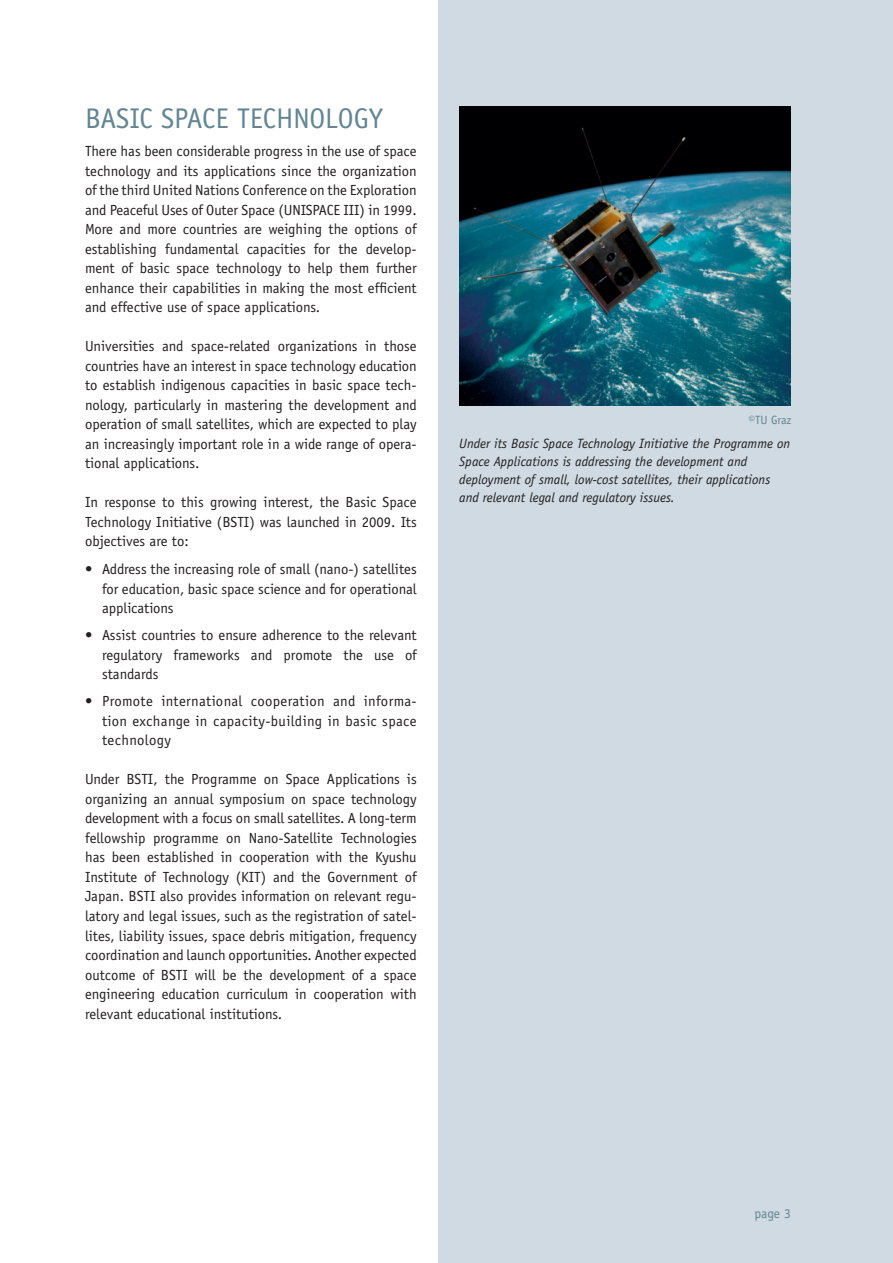
<style>
.page{position:relative;width:893px;height:1263px;background:#fff}
.page>*{position:absolute;margin:0;border:0;box-sizing:border-box;transform-origin:0 0}
.t1{font:28.5px "Officina Sans";color:#638594}
.t2{font:14.7px/19.5px "Officina Sans";color:#231f20;text-align:justify}
.t3{font:italic 13.5px/18px "Officina Sans";color:#231f20}
.t4{font:13.5px "Officina Sans";color:#638594}
.t5{font:12px "Officina Sans";color:#638594}
</style>
<div class="page">
<div style="left:438px;top:0;width:455px;height:1263px;background:#cfdae2"></div>
<img style="left:459px;top:106px;width:332px;height:299px">
<h1 class="t1" style="left:85px;top:101px;width:26px">Basic</h1>
<h1 class="t1" style="left:161px;top:101px;width:27px">Space</h1>
<h1 class="t1" style="left:237px;top:101px;width:117px">Technology</h1>
<p class="t2" style="left:85px;top:141px;width:333px">There has been considerable progress in the use of space technology and its applications since the organization of the third United Nations Conference on the Exploration and Peaceful Uses of Outer Space (UNISPACE III) in 1999.<br>More and more countries are weighing the options of establishing fundamental capacities for the develop&shy;ment of basic space technology to help them further enhance their capabilities in making the most efficient and effective use of space applications.</p>
<p class="t2" style="left:85px;top:337px;width:333px">Universities and space-related organizations in those countries have an interest in space technology education to establish indigenous capacities in basic space tech&shy;nology, particularly in mastering the development and operation of small satellites, which are expected to play an increasingly important role in a wide range of opera&shy;tional applications.</p>
<p class="t2" style="left:85px;top:493px;width:333px">In response to this growing interest, the Basic Space Technology Initiative (BSTI) was launched in 2009. Its objectives are to:</p>
<p class="t2" style="left:102px;top:560px;width:316px;text-indent:-17px">• Address the increasing role of small (nano-) satellites for education, basic space science and for operational applications</p>
<p class="t2" style="left:102px;top:626px;width:316px;text-indent:-17px">• Assist countries to ensure adherence to the relevant regulatory frameworks and promote the use of standards</p>
<p class="t2" style="left:102px;top:692px;width:316px;text-indent:-17px">• Promote international cooperation and informa&shy;tion exchange in capacity-building in basic space technology</p>
<p class="t2" style="left:85px;top:770px;width:333px">Under BSTI, the Programme on Space Applications is organizing an annual symposium on space technology development with a focus on small satellites. A long-term fellowship programme on Nano-Satellite Technologies has been established in cooperation with the Kyushu Institute of Technology (KIT) and the Government of Japan. BSTI also provides information on relevant regu&shy;latory and legal issues, such as the registration of satel&shy;lites, liability issues, space debris mitigation, frequency coordination and launch opportunities. Another expected outcome of BSTI will be the development of a space engineering education curriculum in cooperation with relevant educational institutions.</p>
<p class="t5" style="left:748px;top:413px;width:45px">©TU Graz</p>
<p class="t3" style="left:459px;top:435px;width:333px">Under its Basic Space Technology Initiative the Programme on Space Applications is addressing the development and deployment of small, low-cost satellites, their applications and relevant legal and regulatory issues.</p>
<p class="t4" style="left:754px;top:1205px;width:38px">page 3</p>
</div>
